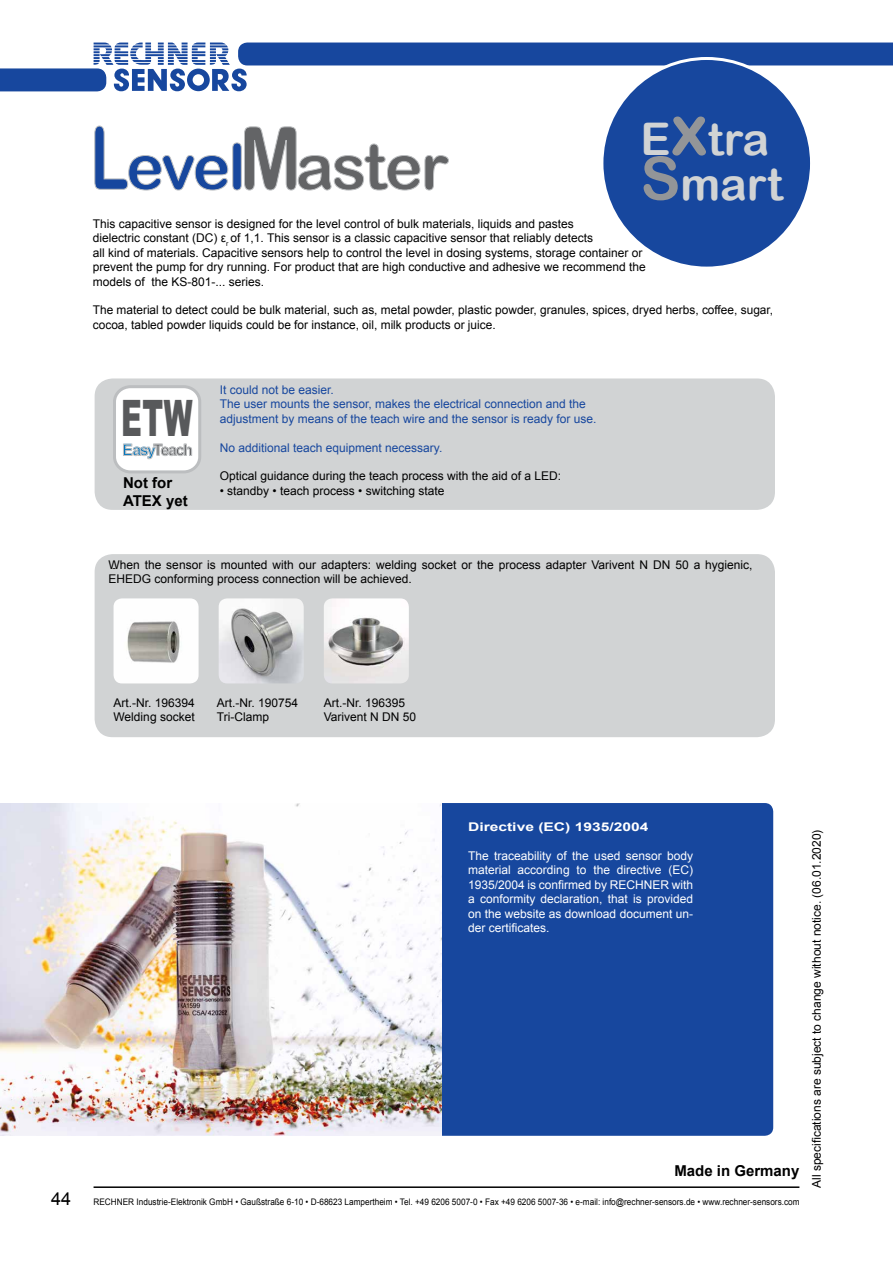
<style>
.page{position:relative;width:893px;height:1263px;background:#fff}
.page>*{position:absolute;margin:0;border:0;box-sizing:border-box;transform-origin:0 0}
.t1{font:900 50.4px "Arial";color:#58595b;scale:.57 1}
.t2{font:45px/45px "Arial Rounded MT Bold";color:#d1d3d4}
.t3{font:700 15.6px "Arial";letter-spacing:-.08em;color:#636466}
.t4{font:700 15px/18px "Arial";color:#000}
.t5{font:12px/14.4px "Arial";color:#000}
.t6{font:12px/14.4px "Arial";color:#fff;text-align:justify}
.t7{font:12px/14.4px "Arial";color:#17479e}
.t8{font:700 12px "Arial";color:#fff;scale:1.3 1}
.t9{font:10.5px "Times New Roman";color:#000}
.t10{font:9px "Arial";color:#000;scale:.91 1}
.s1{font-size:72px;color:#939598}
.s2{font-size:60px;color:#939598}
.s3{color:#0074bc}
.s4{font-size:18px}
</style>
<div class="page">
<svg style="left:0;top:43px;width:893px;height:48px"></svg>
<hr style="left:94px;top:1186px;width:705px;height:2px;background:#000">
<div style="left:442px;top:803px;width:331px;height:333px;background:#17479e"></div>
<div style="left:95px;top:554px;width:680px;height:183px;background:#d1d3d4;border-radius:18px"></div>
<div style="left:95px;top:378px;width:680px;height:132px;background:#d1d3d4;border-radius:18px"></div>
<div style="left:114px;top:387px;width:86px;height:85px;background:#fff;border-radius:16px"></div>
<div style="left:113px;top:385px;width:88px;height:88px;border:3px solid #bcbec0;border-radius:16px"></div>
<svg style="left:123px;top:444px;width:69px;height:15px"></svg>
<div style="left:602px;top:58px;width:209px;height:210px;background:#17479e;border-radius:50%"></div>
<svg style="left:95px;top:126px;width:354px;height:64px"></svg>
<img style="left:219px;top:598px;width:85px;height:85px">
<img style="left:324px;top:598px;width:85px;height:85px">
<img style="left:0;top:803px;width:442px;height:333px">
<img style="left:114px;top:598px;width:85px;height:85px">
<h2 class="t2" style="left:640px;top:116px;width:144px">E<span class="s1">x</span>tra<br><span class="s2">S</span>mart</h2>
<p class="t5" style="left:93px;top:217px;width:554px">This capacitive sensor is designed for the level control of bulk materials, liquids and pastes<br>dielectric constant (DC) ε<sub>r</sub> of 1,1. This sensor is a classic capacitive sensor that reliably detects<br>all kind of materials. Capacitive sensors help to control the level in dosing systems, storage container or prevent the pump for dry running. For product that are high conductive and adhesive we recommend the models of the KS-801-... series.</p>
<p class="t5" style="left:93px;top:303px;width:682px">The material to detect could be bulk material, such as, metal powder, plastic powder, granules, spices, dryed herbs, coffee, sugar, cocoa, tabled powder liquids could be for instance, oil, milk products or juice.</p>
<h1 class="t1" style="left:121px;top:382px;width:127px">ETW</h1>
<h3 class="t3" style="left:122px;top:440px;width:72px"><span class="s3">Easy</span>Teach</h3>
<p class="t4" style="left:123px;top:474px;width:66px">Not for<br>ATEX yet</p>
<p class="t7" style="left:220px;top:383px;width:378px">It could not be easier.<br>The user mounts the sensor, makes the electrical connection and the adjustment by means of the teach wire and the sensor is ready for use.</p>
<p class="t7" style="left:220px;top:440px;width:224px">No additional teach equipment necessary.</p>
<p class="t5" style="left:220px;top:469px;width:343px">Optical guidance during the teach process with the aid of a LED:</p>
<p class="t5" style="left:220px;top:483px;width:226px">• standby • teach process • switching state</p>
<p class="t5" style="left:108px;top:557px;width:646px">When the sensor is mounted with our adapters: welding socket or the process adapter Varivent N DN 50 a hygienic,<br>EHEDG conforming process connection will be achieved.</p>
<p class="t9" style="left:113px;top:560px;width:5px">-</p>
<p class="t5" style="left:114px;top:695px;width:83px">Art.-Nr. 196394<br>Welding socket</p>
<p class="t5" style="left:217px;top:695px;width:83px">Art.-Nr. 190754<br>Tri-Clamp</p>
<p class="t5" style="left:324px;top:695px;width:94px">Art.-Nr. 196395<br>Varivent N DN 50</p>
<p class="t8" style="left:468px;top:819px;width:140px">Directive (EC) 1935/2004</p>
<p class="t6" style="left:468px;top:849px;width:226px">The traceability of the used sensor body material according to the directive (EC)<br>1935/2004 is confirmed by RECHNER with a conformity declaration, that is provided on the website as download document un&shy;der certificates.</p>
<p class="t4" style="left:674px;top:1162px;width:127px">Made in Germany</p>
<p class="t10" style="left:51px;top:1196px;width:824px"><span class="s4">44</span> RECHNER Industrie-Elektronik GmbH • Gaußstraße 6-10 • D-68623 Lampertheim • Tel. +49 6206 5007-0 • Fax +49 6206 5007-36 • e-mail: info@rechner-sensors.de • www.rechner-sensors.com</p>
<p class="t5" style="left:809px;top:1188px;width:360px;rotate:-90deg">All specifications are subject to change without notice. (06.01.2020)</p>
</div>
